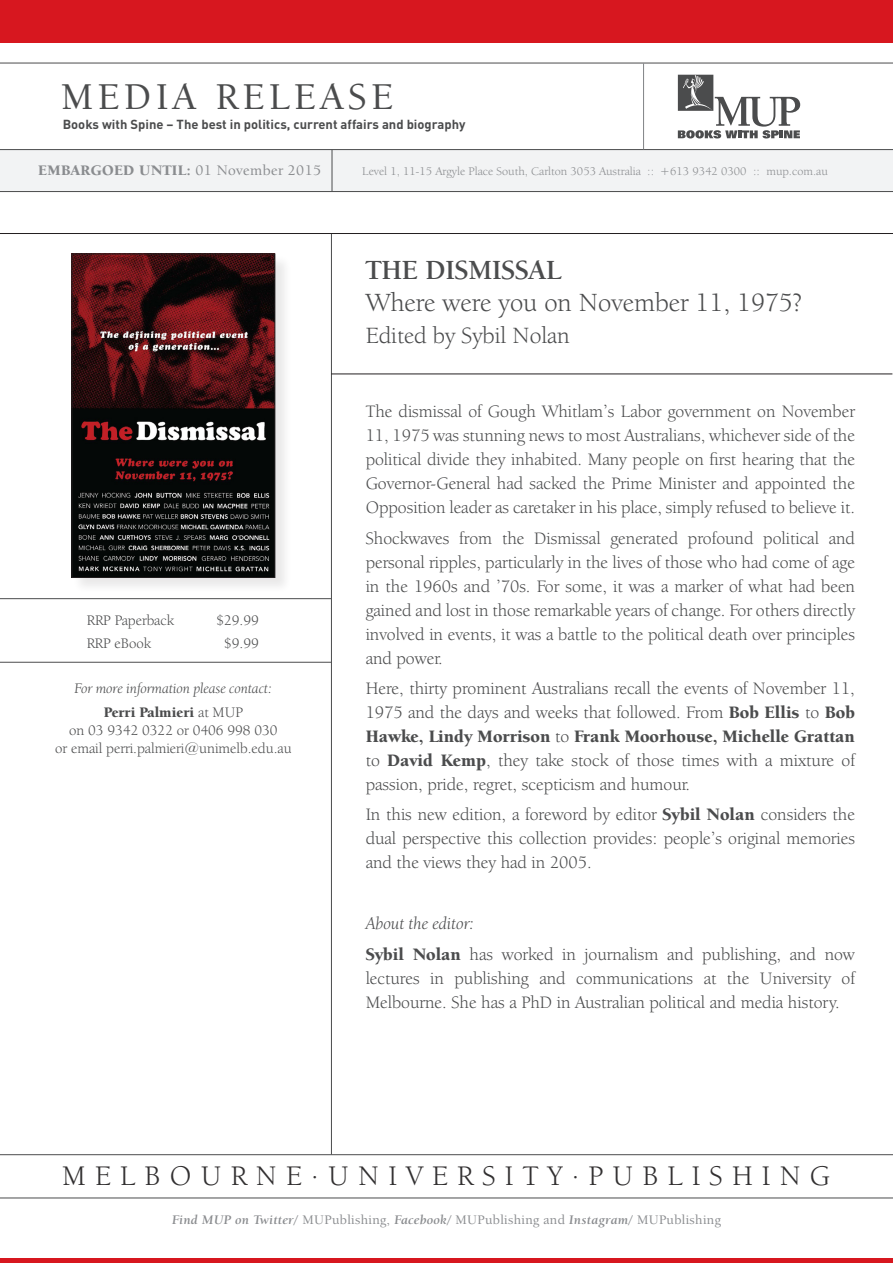
<style>
.page{position:relative;width:893px;height:1263px;background:#fff}
.page>*{position:absolute;margin:0;border:0;box-sizing:border-box;transform-origin:0 0}
._1_Title{font:500 39px "Berkeley Oldstyle IT Cby BT";letter-spacing:.125em;color:#4b4c4d}
.t1{font:29.25px "Berkeley Oldstyle IT Cby BT";letter-spacing:.315em;color:#312f30}
._2_Sub-Title{font:700 28.5px "Berkeley Oldstyle IT Cby BT";color:#4b4c4d}
._3_Author{font:27px "Berkeley Oldstyle IT Cby BT";color:#4b4c4d}
._3_Author-2{font:24px "Berkeley Oldstyle IT Cby BT";color:#4b4c4d}
._7_Body{font:18px/24px "Berkeley Oldstyle IT Cby BT";color:#4b4c4d;text-align:justify}
._7_Body-2{font:italic 18px "Berkeley Oldstyle IT Cby BT";color:#4b4c4d}
._8_Contact_Info{font:15px/18px "Berkeley Oldstyle IT Cby BT";color:#4b4c4d;text-align:center}
._8_Contact_Info-2{font:italic 15px "Berkeley Oldstyle IT Cby BT";color:#4b4c4d}
.t2{font:900 15px "Berkeley Oldstyle IT Cby BT";letter-spacing:.025em;color:#8a8c8f}
.t3{font:500 13.5px "Berkeley Oldstyle IT Cby BT";letter-spacing:.025em;color:#8a8c8f}
.t4{font:700 12.9px "DIN";color:#4b4c4d}
.t5{font:12px "Berkeley Oldstyle IT Cby BT";color:#8a8c8f}
.s1{font-weight:500}
.s2{font-weight:900}
.s3{font-weight:700;font-style:italic}
</style>
<div class="page">
<div style="left:0;top:149px;width:893px;height:42px;background:#f2f3f4"></div>
<hr style="left:0;top:63px;width:893px;height:1px;background:#4b4c4d">
<hr style="left:0;top:149px;width:893px;height:1px;background:#4b4c4d">
<svg style="left:678px;top:75px;width:122px;height:63px"></svg>
<hr style="left:643px;top:63px;width:1px;height:86px;background:#808285">
<hr style="left:331px;top:234px;width:1px;height:920px;background:#4b4c4d">
<hr style="left:0;top:1154px;width:893px;height:1px;background:#4b4c4d">
<hr style="left:0;top:1198px;width:893px;height:1px;background:#4b4c4d">
<hr style="left:0;top:191px;width:893px;height:1px;background:#4b4c4d">
<hr style="left:332px;top:150px;width:1px;height:41px;background:#4b4c4d">
<hr style="left:331px;top:374px;width:561px;height:1px;background:#231f20">
<hr style="left:0;top:233px;width:893px;height:1px;background:#231f20">
<div style="left:72px;top:254px;width:220px;height:340px;background:#231f20;opacity:.1"></div>
<img style="left:74px;top:256px;width:199px;height:320px">
<div style="left:72px;top:254px;width:203px;height:324px;border:1px solid #231f20"></div>
<hr style="left:0;top:662px;width:331px;height:1px;background:#4b4c4d">
<hr style="left:0;top:598px;width:331px;height:1px;background:#4b4c4d">
<div style="left:0;top:0;width:893px;height:43px;background:#d7171f"></div>
<hr style="left:0;top:1259px;width:893px;height:4px;background:#d7171f">
<p class="_1_Title" style="left:61px;top:73px;width:333px">MEDIA RELEASE</p>
<p class="t4" style="left:63px;top:116px;width:404px">Books with Spine – The best in politics, current affairs and biography</p>
<p class="t2" style="left:38px;top:161px;width:284px">EMBARGOED UNTIL: <span class="s1">01 November 2015</span></p>
<p class="t5" style="left:362px;top:164px;width:467px">Level 1, 11-15 Argyle Place South, Carlton 3053 Australia :: +613 9342 0300 :: mup.com.au</p>
<p class="_8_Contact_Info" style="left:87px;top:611px;width:89px">RRP Paperback</p>
<p class="_8_Contact_Info" style="left:216px;top:611px;width:44px">$29.99</p>
<p class="_8_Contact_Info" style="left:87px;top:634px;width:66px">RRP eBook</p>
<p class="_8_Contact_Info" style="left:224px;top:634px;width:36px">$9.99</p>
<p class="_8_Contact_Info-2" style="left:75px;top:679px;width:199px">For more information please contact:</p>
<p class="_8_Contact_Info" style="left:55px;top:703px;width:238px"><span class="s2">Perri Palmieri</span> at MUP<br>on 03 9342 0322 or 0406 998 030<br>or email perri.palmieri@unimelb.edu.au</p>
<p class="_2_Sub-Title" style="left:366px;top:252px;width:197px">THE DISMISSAL</p>
<p class="_3_Author" style="left:366px;top:287px;width:438px">Where were you on November 11, 1975?</p>
<p class="_3_Author-2" style="left:366px;top:321px;width:205px">Edited by Sybil Nolan</p>
<p class="_7_Body" style="left:366px;top:399px;width:491px">The dismissal of Gough Whitlam’s Labor government on November 11, 1975 was stunning news to most Australians, whichever side of the political divide they inhabited. Many people on first hearing that the Governor-General had sacked the Prime Minister and appointed the Opposition leader as caretaker in his place, simply refused to believe it.</p>
<p class="_7_Body" style="left:366px;top:526px;width:491px">Shockwaves from the Dismissal generated profound political and personal ripples, particularly in the lives of those who had come of age in the 1960s and ’70s. For some, it was a marker of what had been gained and lost in those remarkable years of change. For others directly involved in events, it was a battle to the political death over principles and power.</p>
<p class="_7_Body" style="left:366px;top:676px;width:491px">Here, thirty prominent Australians recall the events of November 11, 1975 and the days and weeks that followed. From <span class="s2">Bob Ellis</span> to <span class="s2">Bob Hawke, Lindy Morrison</span> to <span class="s2">Frank Moorhouse, Michelle Grattan </span>to <span class="s2">David Kemp</span>, they take stock of those times with a mixture of passion, pride, regret, scepticism and humour.</p>
<p class="_7_Body" style="left:366px;top:802px;width:491px">In this new edition, a foreword by editor <span class="s2">Sybil Nolan</span> considers the dual perspective this collection provides: people’s original memories and the views they had in 2005.</p>
<p class="_7_Body-2" style="left:366px;top:913px;width:110px">About the editor:</p>
<p class="_7_Body" style="left:366px;top:942px;width:491px"><span class="s2">Sybil Nolan</span> has worked in journalism and publishing, and now lectures in publishing and communications at the University of Melbourne. She has a PhD in Australian political and media history.</p>
<p class="t1" style="left:62px;top:1158px;width:769px">MELBOURNE.UNIVERSITY.PUBLISHING</p>
<p class="t3" style="left:172px;top:1212px;width:550px"><span class="s3">Find MUP on Twitter/</span> MUPublishing, <span class="s3">Facebook/</span> MUPublishing and <span class="s3">Instagram/</span> MUPublishing</p>
</div>
